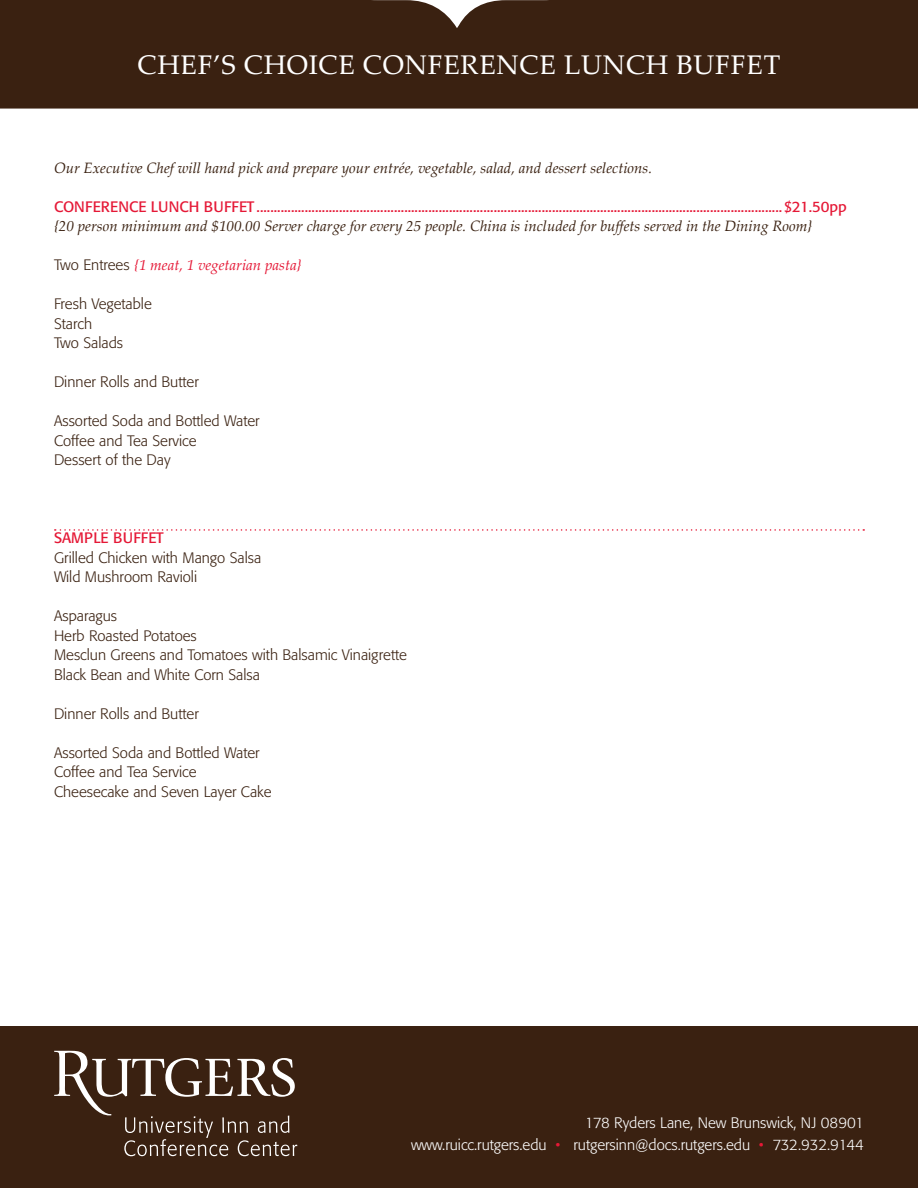
<style>
.page{position:relative;width:918px;height:1188px;background:#fff}
.page>*{position:absolute;margin:0;border:0;box-sizing:border-box;transform-origin:0 0}
.t1{font:27px "Palatino Linotype";letter-spacing:.025em;color:#fff}
.t2{font:300 15px "Formata";color:#3a2111}
.Tab_on_headline{font:italic 15px "Palatino Linotype";color:#3a2111}
.Tab_on_headline-2{font:15px "Formata";color:#e51836}
.t3{font:300 15px/22.5px "Formata";color:#fff;text-align:right}
.t4{font:italic 15px "Palatino Linotype";color:#e51836}
.Tab_on_headline-3{font:15px "Formata";letter-spacing:.02em;color:#e51836}
.s1{font-family:"Formata";font-weight:300;font-style:normal;color:#3a2111}
.s2{color:#e51836}
</style>
<div class="page">
<div style="left:0;top:0;width:918px;height:109px;background:#3a2111"></div>
<div style="left:0;top:1026px;width:918px;height:162px;background:#3a2111"></div>
<svg style="left:54px;top:1051px;width:243px;height:105px"></svg>
<svg style="left:55px;top:529px;width:809px;height:2px"></svg>
<p class="t1" style="left:138px;top:46px;width:644px">CHEF’S CHOICE CONFERENCE LUNCH BUFFET</p>
<p class="Tab_on_headline" style="left:54px;top:157px;width:600px">Our Executive Chef will hand pick and prepare your entrée, vegetable, salad, and dessert selections.</p>
<p class="Tab_on_headline-2" style="left:54px;top:198px;width:794px">CONFERENCE LUNCH BUFFET ......................................................................................................................................................... $21.50pp</p>
<p class="Tab_on_headline" style="left:54px;top:216px;width:760px">{20 person minimum and $100.00 Server charge for every 25 people. China is included for buffets served in the Dining Room}</p>
<p class="t4" style="left:54px;top:255px;width:249px"><span class="s1">Two Entrees</span> {1 meat, 1 vegetarian pasta}</p>
<p class="t2" style="left:54px;top:295px;width:99px">Fresh Vegetable</p>
<p class="t2" style="left:54px;top:315px;width:40px">Starch</p>
<p class="t2" style="left:54px;top:334px;width:71px">Two Salads</p>
<p class="t2" style="left:54px;top:373px;width:146px">Dinner Rolls and Butter</p>
<p class="t2" style="left:54px;top:412px;width:207px">Assorted Soda and Bottled Water</p>
<p class="t2" style="left:54px;top:432px;width:144px">Coffee and Tea Service</p>
<p class="t2" style="left:54px;top:451px;width:118px">Dessert of the Day</p>
<p class="Tab_on_headline-3" style="left:54px;top:529px;width:111px">SAMPLE BUFFET</p>
<p class="t2" style="left:54px;top:549px;width:209px">Grilled Chicken with Mango Salsa</p>
<p class="t2" style="left:54px;top:568px;width:145px">Wild Mushroom Ravioli</p>
<p class="t2" style="left:54px;top:607px;width:65px">Asparagus</p>
<p class="t2" style="left:54px;top:627px;width:144px">Herb Roasted Potatoes</p>
<p class="t2" style="left:54px;top:646px;width:354px">Mesclun Greens and Tomatoes with Balsamic Vinaigrette</p>
<p class="t2" style="left:54px;top:666px;width:207px">Black Bean and White Corn Salsa</p>
<p class="t2" style="left:54px;top:705px;width:146px">Dinner Rolls and Butter</p>
<p class="t2" style="left:54px;top:744px;width:207px">Assorted Soda and Bottled Water</p>
<p class="t2" style="left:54px;top:763px;width:144px">Coffee and Tea Service</p>
<p class="t2" style="left:54px;top:783px;width:219px">Cheesecake and Seven Layer Cake</p>
<p class="t3" style="left:411px;top:1111px;width:454px">178 Ryders Lane, New Brunswick, NJ 08901<br>www.ruicc.rutgers.edu <span class="s2">•</span> rutgersinn@docs.rutgers.edu <span class="s2">•</span> 732.932.9144</p>
</div>
